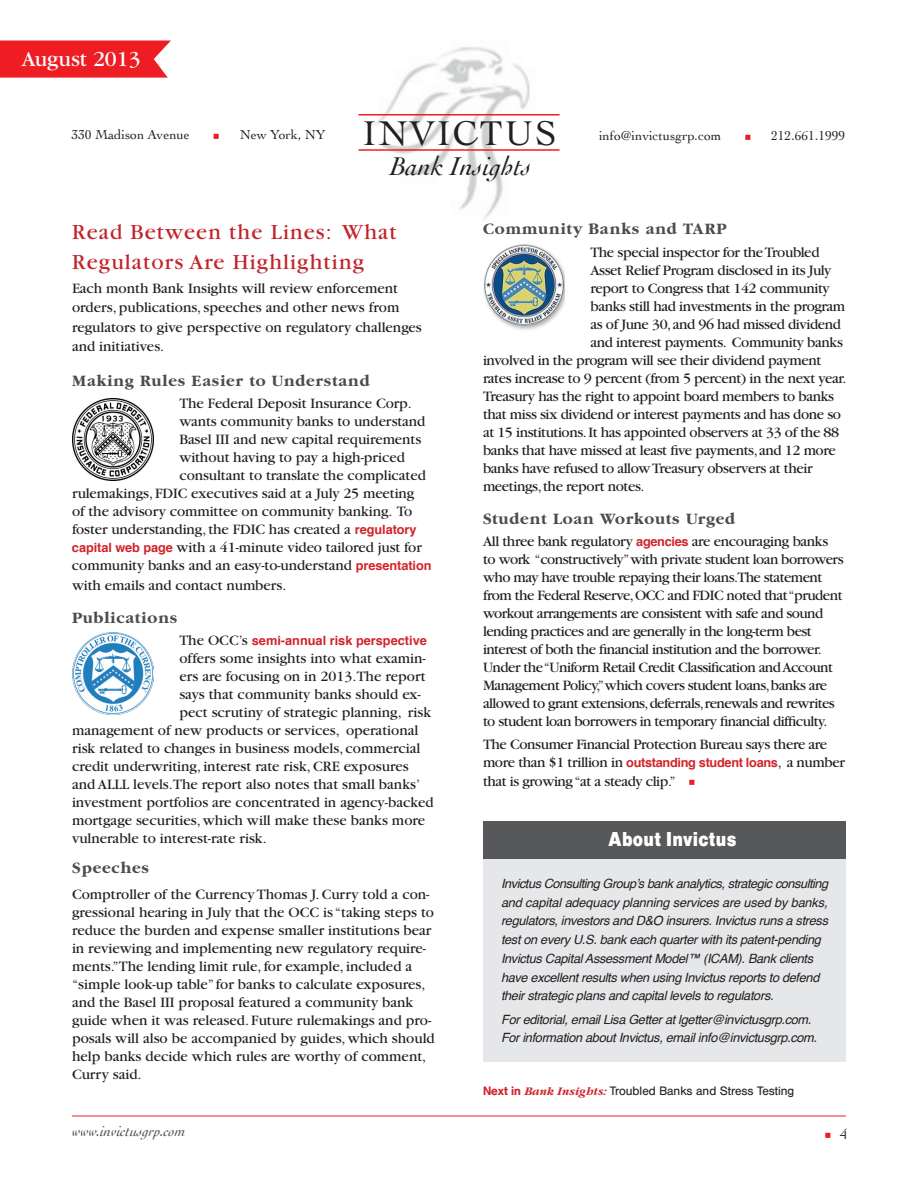
<style>
.page{position:relative;width:918px;height:1188px;background:#fff}
.page>*{position:absolute;margin:0;border:0;box-sizing:border-box;transform-origin:0 0}
.t1{font:36px "Cochin";letter-spacing:.05em;color:#231f20}
.t2{font:italic 27px "Cochin";color:#231f20}
.t3{font:22.5px/30px "Garamond";letter-spacing:.05em;color:#c1242a}
.t4{font:22.5px "Garamond";color:#fff}
.t5{font:21px "Helvetica Bold Condensed Plain";letter-spacing:.015em;color:#fff}
.t6{font:700 16.5px "Garamond";letter-spacing:.05em;color:#4b4c4d}
.t7{font:15px/18px "Garamond";letter-spacing:-.005em;color:#231f20}
.t8{font:15px/18px "Garamond";letter-spacing:-.025em;color:#231f20}
.t9{font:15px/18px "Garamond";letter-spacing:-.035em;color:#231f20}
.t10{font:italic 15px "Cochin";color:#4b4c4d}
.t11{font:15px "Cochin";color:#231f20}
.t12{font:13.5px "Cochin";color:#231f20}
.t13{font:italic 12.75px/18.8px "Helvetica";letter-spacing:-.025em;color:#231f20}
.t14{font:700 12.75px "Helvetica";color:#d1232a}
.t15{font:12px "Helvetica BQ";color:#231f20}
.s1{font-family:"Helvetica";font-weight:700;font-size:12.75px;color:#d1232a}
.s2{font-family:"Garamond";font-weight:400;font-size:15px;color:#231f20}
.s3{font-weight:500;color:#d1232a}
.s4{font-family:"Garamond";font-weight:700;font-style:italic;color:#d1232a}
</style>
<div class="page">
<img style="left:373px;top:47px;width:157px;height:173px">
<hr style="left:358px;top:114px;width:202px;height:2px;background:#ee1d23">
<hr style="left:358px;top:149px;width:202px;height:2px;background:#ee1d23">
<hr style="left:72px;top:1116px;width:774px;height:1px;background:#ee1d23">
<svg style="left:0;top:40px;width:171px;height:38px;background:#ef2e33"></svg>
<div style="left:483px;top:851px;width:363px;height:211px;background:#e6e7e9"></div>
<div style="left:483px;top:821px;width:363px;height:37px;background:#57585a"></div>
<img style="left:72px;top:633px;width:82px;height:81px">
<img style="left:483px;top:244px;width:82px;height:86px">
<img style="left:72px;top:398px;width:82px;height:82px">
<h3 class="t4" style="left:22px;top:47px;width:120px">August 2013</h3>
<h1 class="t1" style="left:363px;top:109px;width:195px">INVICTUS</h1>
<h2 class="t2" style="left:390px;top:148px;width:143px">Bank Insights</h2>
<p class="t12" style="left:71px;top:125px;width:120px">330 Madison Avenue</p>
<p class="t12" style="left:240px;top:125px;width:87px">New York, NY</p>
<p class="t12" style="left:599px;top:126px;width:124px">info@invictusgrp.com</p>
<p class="t12" style="left:771px;top:126px;width:76px">212.661.1999</p>
<h3 class="t3" style="left:72px;top:217px;width:326px">Read Between the Lines: What<br>Regulators Are Highlighting</h3>
<p class="t7" style="left:72px;top:279px;width:351px;line-height:19.5px">Each month Bank Insights will review enforcement orders, publications, speeches and other news from regulators to give perspective on regulatory challenges and initiatives.</p>
<p class="t6" style="left:72px;top:372px;width:299px">Making Rules Easier to Understand</p>
<p class="t7" style="left:179px;top:395px;width:234px">The Federal Deposit Insurance Corp.</p>
<p class="t7" style="left:179px;top:413px;width:248px">wants community banks to understand</p>
<p class="t7" style="left:179px;top:431px;width:243px">Basel III and new capital requirements</p>
<p class="t7" style="left:179px;top:449px;width:227px">without having to pay a high-priced</p>
<p class="t7" style="left:179px;top:467px;width:248px">consultant to translate the complicated</p>
<p class="t7" style="left:72px;top:485px;width:344px">rulemakings, FDIC executives said at a July 25 meeting</p>
<p class="t7" style="left:72px;top:503px;width:342px">of the advisory committee on community banking. To</p>
<p class="t7" style="left:72px;top:521px;width:346px">foster understanding, the FDIC has created a <span class="s1">regulatory</span></p>
<p class="t7" style="left:72px;top:539px;width:351px"><span class="s1">capital web page</span> with a 41-minute video tailored just for</p>
<p class="t7" style="left:72px;top:557px;width:361px">community banks and an easy-to-understand <span class="s1">presentation</span></p>
<p class="t7" style="left:72px;top:576px;width:216px">with emails and contact numbers.</p>
<p class="t6" style="left:72px;top:609px;width:107px">Publications</p>
<p class="t14" style="left:179px;top:631px;width:249px"><span class="s2">The OCC’s</span> semi-annual risk perspective</p>
<p class="t7" style="left:179px;top:650px;width:248px">offers some insights into what examin-</p>
<p class="t7" style="left:179px;top:668px;width:248px">ers are focusing on in 2013.The report</p>
<p class="t7" style="left:179px;top:686px;width:243px">says that community banks should ex-</p>
<p class="t7" style="left:179px;top:704px;width:253px">pect scrutiny of strategic planning, risk</p>
<p class="t7" style="left:72px;top:722px;width:348px">management of new products or services, operational</p>
<p class="t7" style="left:72px;top:740px;width:350px">risk related to changes in business models, commercial</p>
<p class="t7" style="left:72px;top:758px;width:338px">credit underwriting, interest rate risk, CRE exposures</p>
<p class="t7" style="left:72px;top:776px;width:350px">and ALLL levels.The report also notes that small banks’</p>
<p class="t7" style="left:72px;top:794px;width:363px">investment portfolios are concentrated in agency-backed</p>
<p class="t7" style="left:72px;top:812px;width:355px">mortgage securities, which will make these banks more</p>
<p class="t7" style="left:72px;top:830px;width:196px">vulnerable to interest-rate risk.</p>
<p class="t6" style="left:72px;top:859px;width:79px">Speeches</p>
<p class="t7" style="left:72px;top:885px;width:364px">Comptroller of the Currency Thomas J. Curry told a con&shy;gressional hearing in July that the OCC is “taking steps to reduce the burden and expense smaller institutions bear in reviewing and implementing new regulatory require&shy;ments.” The lending limit rule, for example, included a “simple look-up table” for banks to calculate exposures, and the Basel III proposal featured a community bank guide when it was released. Future rulemakings and pro&shy;posals will also be accompanied by guides, which should help banks decide which rules are worthy of comment, Curry said.</p>
<p class="t6" style="left:483px;top:220px;width:245px">Community Banks and TARP</p>
<p class="t8" style="left:590px;top:243px;width:231px">The special inspector for the Troubled</p>
<p class="t8" style="left:590px;top:261px;width:243px">Asset Relief Program disclosed in its July</p>
<p class="t8" style="left:590px;top:279px;width:241px">report to Congress that 142 community</p>
<p class="t8" style="left:590px;top:297px;width:256px">banks still had investments in the program</p>
<p class="t8" style="left:590px;top:315px;width:252px">as of June 30, and 96 had missed dividend</p>
<p class="t8" style="left:590px;top:333px;width:254px">and interest payments. Community banks</p>
<p class="t8" style="left:483px;top:351px;width:340px">involved in the program will see their dividend payment</p>
<p class="t8" style="left:483px;top:369px;width:365px">rates increase to 9 percent (from 5 percent) in the next year.</p>
<p class="t8" style="left:483px;top:387px;width:353px">Treasury has the right to appoint board members to banks</p>
<p class="t8" style="left:483px;top:405px;width:360px">that miss six dividend or interest payments and has done so</p>
<p class="t8" style="left:483px;top:423px;width:358px">at 15 institutions. It has appointed observers at 33 of the 88</p>
<p class="t8" style="left:483px;top:441px;width:354px">banks that have missed at least five payments, and 12 more</p>
<p class="t8" style="left:483px;top:459px;width:331px">banks have refused to allow Treasury observers at their</p>
<p class="t8" style="left:483px;top:477px;width:163px">meetings, the report notes.</p>
<p class="t6" style="left:483px;top:510px;width:254px">Student Loan Workouts Urged</p>
<p class="t9" style="left:483px;top:533px;width:362px">All three bank regulatory <span class="s1">agencies</span> are encouraging banks to work “constructively”with private student loan borrowers who may have trouble repaying their loans.The statement from the Federal Reserve, OCC and FDIC noted that “prudent workout arrangements are consistent with safe and sound lending practices and are generally in the long-term best interest of both the financial institution and the borrower.<br>Under the “Uniform Retail Credit Classification and Account Management Policy,”which covers student loans, banks are allowed to grant extensions, deferrals, renewals and rewrites to student loan borrowers in temporary financial difficulty.</p>
<p class="t8" style="left:483px;top:735px;width:363px">The Consumer Financial Protection Bureau says there are more than $1 trillion in <span class="s1">outstanding student loans</span>, a number</p>
<p class="t8" style="left:483px;top:773px;width:194px">that is growing “at a steady clip.”</p>
<h3 class="t5" style="left:609px;top:827px;width:129px">About Invictus</h3>
<p class="t13" style="left:501px;top:874px;width:329px">Invictus Consulting Group’s bank analytics, strategic consulting and capital adequacy planning services are used by banks, regulators, investors and D&amp;O insurers. Invictus runs a stress test on every U.S. bank each quarter with its patent-pending Invictus Capital Assessment Model™ (ICAM). Bank clients have excellent results when using Invictus reports to defend their strategic plans and capital levels to regulators.</p>
<p class="t13" style="left:501px;top:1010px;width:318px">For editorial, email Lisa Getter at lgetter@invictusgrp.com.<br>For information about Invictus, email info@invictusgrp.com.</p>
<p class="t15" style="left:483px;top:1084px;width:313px"><span class="s3">Next in</span> <span class="s4">Bank Insights:</span> Troubled Banks and Stress Testing</p>
<p class="t10" style="left:72px;top:1121px;width:115px">www.invictusgrp.com</p>
<p class="t11" style="left:840px;top:1124px;width:9px">4</p>
</div>
